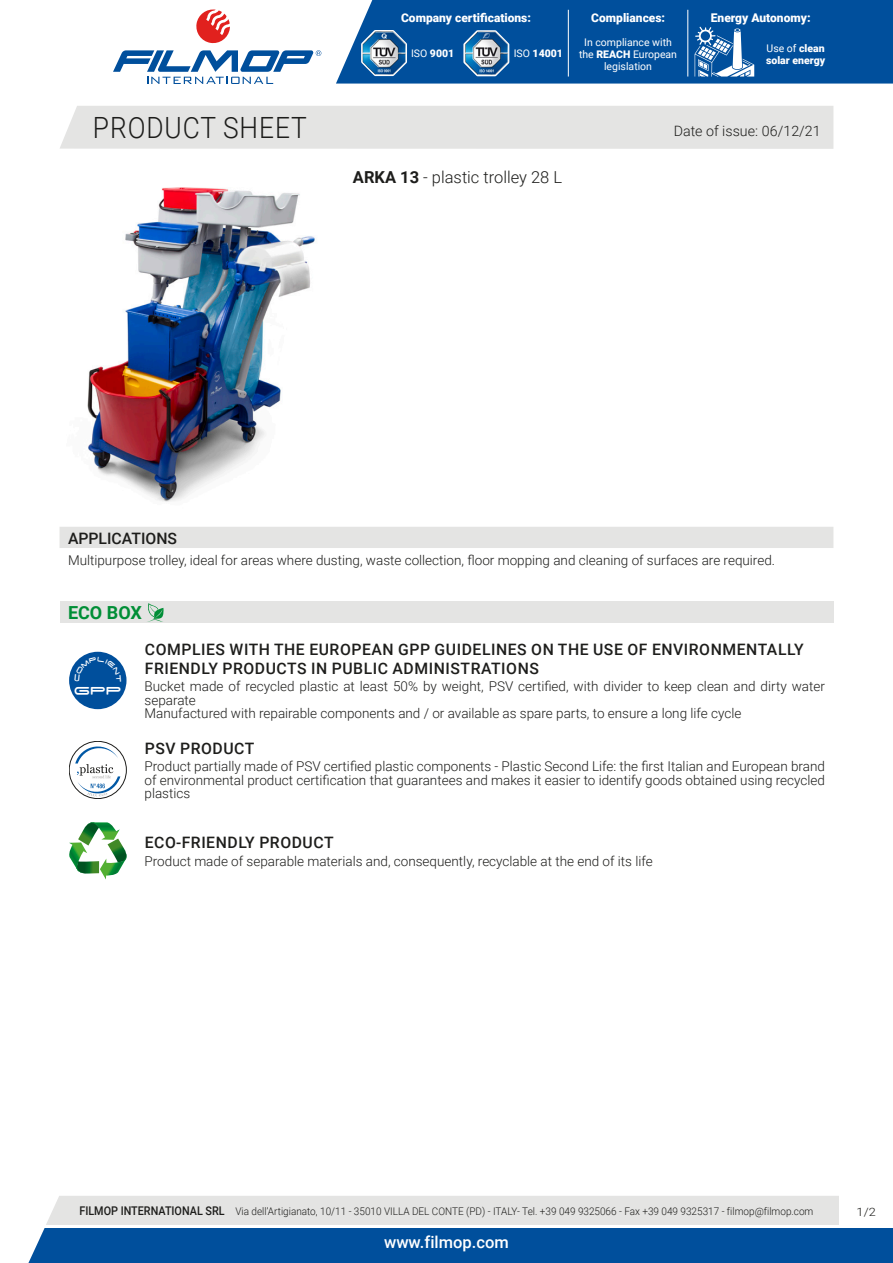
<style>
.page{position:relative;width:893px;height:1263px;background:#fff}
.page>*{position:absolute;margin:0;border:0;box-sizing:border-box;transform-origin:0 0}
.t1{font:300 29.25px "Roboto";letter-spacing:.035em;color:#1d1d1b;scale:.9 1}
.t2{font:700 18px "Roboto";color:#008e36}
.t3{font:17.7px "Space Age";color:#fff}
.t4{font:300 16.5px "Roboto";color:#1d1d1b}
.t5{font:500 16.5px "Roboto";color:#fff}
.t6{font:500 15.75px/18.9px "Roboto";letter-spacing:.035em;color:#1d1d1b}
.t7{font:500 15.75px "Roboto";color:#1d1d1b}
.t8{font:300 14.25px "Roboto";color:#1d1d1b}
.t9{font:300 13.5px/13.5px "Roboto";color:#1d1d1b}
.t10{font:900 12px "Roboto";color:#fff}
.t11{font:300 11.55px "Roboto";color:#1d1d1b;scale:1.11 1}
.t12{font:300 10.5px "Roboto";color:#1d1d1b;scale:.95 1}
.t13{font:10.5px/12px "Roboto";color:#fff;text-align:center}
.t14{font:900 10.5px/12px "Roboto";color:#fff}
.s1{font-weight:400}
.s2{font-weight:900}
.s3{font-weight:700}
.s4{font-weight:500;font-size:12px}
</style>
<div class="page">
<svg style="left:28px;top:1196px;width:865px;height:67px;background:#6893bd"></svg>
<div style="left:60px;top:106px;width:773px;height:43px;background:#e4e4e3"></div>
<svg style="left:196px;top:10px;width:34px;height:34px"></svg>
<svg style="left:113px;top:50px;width:208px;height:34px"></svg>
<div style="left:336px;top:0;width:557px;height:84px;background:#004f9c"></div>
<svg style="left:462px;top:28px;width:49px;height:50px"></svg>
<img style="left:465px;top:32px;width:43px;height:43px">
<svg style="left:360px;top:28px;width:48px;height:49px"></svg>
<img style="left:362px;top:31px;width:44px;height:44px">
<hr style="left:568px;top:10px;width:1px;height:67px;background:#fff">
<hr style="left:688px;top:10px;width:1px;height:67px;background:#fff">
<svg style="left:695px;top:27px;width:59px;height:50px"></svg>
<img style="left:87px;top:187px;width:228px;height:315px">
<div style="left:60px;top:527px;width:773px;height:21px;background:#e4e4e3"></div>
<div style="left:60px;top:602px;width:773px;height:21px;background:#e4e4e3"></div>
<svg style="left:147px;top:603px;width:17px;height:19px"></svg>
<div style="left:69px;top:652px;width:58px;height:57px;background:#004f9c;border-radius:50%"></div>
<svg style="left:69px;top:741px;width:57px;height:57px"></svg>
<div style="left:69px;top:741px;width:57px;height:58px;border:1px solid #1d1d1b;border-radius:50%"></div>
<svg style="left:75px;top:745px;width:45px;height:51px"></svg>
<svg style="left:69px;top:822px;width:58px;height:57px"></svg>
<hr style="left:45px;top:1225px;width:848px;height:2px;background:#fff">
<div style="left:839px;top:1196px;width:54px;height:31px;background:#fff"></div>
<svg style="left:74px;top:657px;width:47px;height:8px"></svg>
<p class="t10" style="left:401px;top:9px;width:131px">Company certifications:</p>
<p class="t14" style="left:411px;top:47px;width:45px"><span class="s1">ISO</span> 9001</p>
<p class="t14" style="left:514px;top:47px;width:51px"><span class="s1">ISO</span> 14001</p>
<p class="t10" style="left:591px;top:9px;width:75px">Compliances:</p>
<p class="t10" style="left:711px;top:9px;width:101px">Energy Autonomy:</p>
<p class="t13" style="left:579px;top:35px;width:100px">In compliance with the <span class="s2">REACH</span> European legislation</p>
<p class="t14" style="left:766px;top:41px;width:61px"><span class="s1">Use of</span> clean solar energy</p>
<h1 class="t1" style="left:93px;top:107px;width:239px">PRODUCT SHEET</h1>
<p class="t8" style="left:674px;top:121px;width:148px">Date of issue: 06/12/21</p>
<p class="t4" style="left:353px;top:165px;width:211px"><span class="s3">ARKA 13</span> - plastic trolley 28 L</p>
<p class="t7" style="left:68px;top:527px;width:110px">APPLICATIONS</p>
<p class="t9" style="left:68px;top:553px;width:708px">Multipurpose trolley, ideal for areas where dusting, waste collection, floor mopping and cleaning of surfaces are required.</p>
<h2 class="t2" style="left:68px;top:600px;width:75px">ECO BOX</h2>
<h3 class="t3" style="left:74px;top:682px;width:49px">gPP</h3>
<p class="t6" style="left:145px;top:639px;width:660px">COMPLIES WITH THE EUROPEAN GPP GUIDELINES ON THE USE OF ENVIRONMENTALLY<br>FRIENDLY PRODUCTS IN PUBLIC ADMINISTRATIONS</p>
<p class="t9" style="left:145px;top:679px;width:682px">Bucket made of recycled plastic at least 50% by weight, PSV certified, with divider to keep clean and dirty water separate<br>Manufactured with repairable components and / or available as spare parts, to ensure a long life cycle</p>
<p class="t6" style="left:145px;top:738px;width:111px">PSV PRODUCT</p>
<p class="t9" style="left:145px;top:759px;width:682px;text-align:justify">Product partially made of PSV certified plastic components - Plastic Second Life: the first Italian and European brand of environmental product certification that guarantees and makes it easier to identify goods obtained using recycled plastics</p>
<p class="t6" style="left:145px;top:832px;width:190px">ECO-FRIENDLY PRODUCT</p>
<p class="t9" style="left:145px;top:854px;width:510px">Product made of separable materials and, consequently, recyclable at the end of its life</p>
<p class="t12" style="left:79px;top:1204px;width:774px"><span class="s4">FILMOP INTERNATIONAL SRL</span> Via dell’Artigianato, 10/11 - 35010 VILLA DEL CONTE (PD) - ITALY- Tel. +39 049 9325066 - Fax +39 049 9325317 - filmop@filmop.com</p>
<p class="t5" style="left:384px;top:1230px;width:126px">www.filmop.com</p>
<p class="t11" style="left:857px;top:1204px;width:19px">1/2</p>
</div>
